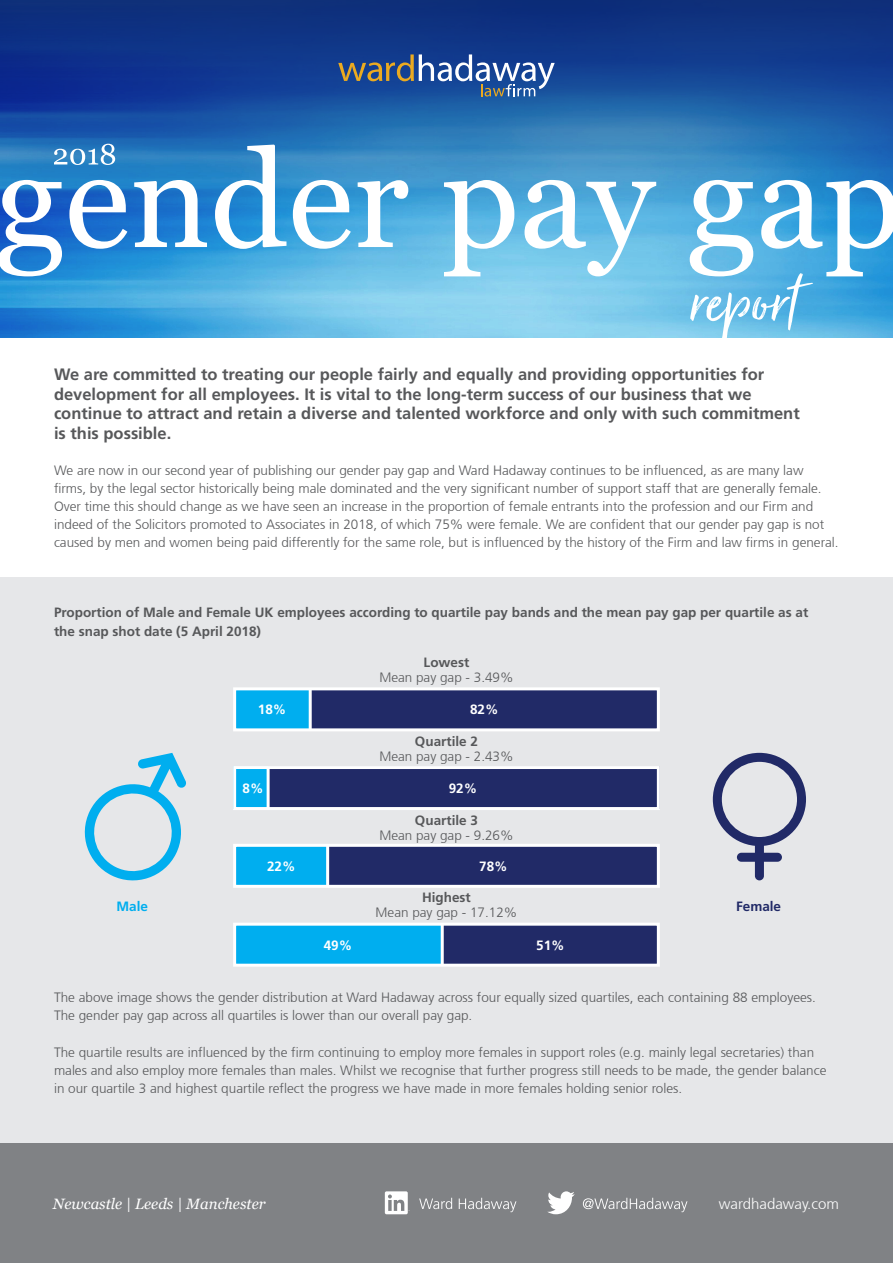
<style>
.page{position:relative;width:893px;height:1263px;background:#fff}
.page>*{position:absolute;margin:0;border:0;box-sizing:border-box;transform-origin:0 0}
.t1{font:700 16.5px/19.5px "Frutiger LT Pro";color:#57585a}
.t2{font:italic 15px "Georgia";color:#fff}
.t3{font:300 15px "Frutiger";color:#fff}
.t4{font:300 13.5px/18px "Frutiger";color:#57585a;text-align:center}
.t5{font:700 13.5px/18.8px "Frutiger LT Pro";color:#57585a}
.t6{font:700 13.5px "Frutiger LT Pro";color:#fff}
.t7{font:700 13.5px "Frutiger LT Pro";color:#212a67}
.t8{font:700 13.5px "Frutiger LT Pro";color:#00aeef}
.s1{font-family:"Frutiger LT Pro";font-weight:700}
</style>
<div class="page">
<div style="left:0;top:577px;width:893px;height:682px;background:#e6e7e9"></div>
<svg style="left:713px;top:753px;width:93px;height:127px"></svg>
<svg style="left:84px;top:753px;width:102px;height:128px"></svg>
<div style="left:310px;top:688px;width:349px;height:43px;background:#212a67"></div>
<div style="left:234px;top:688px;width:76px;height:43px;background:#00aeef"></div>
<div style="left:233px;top:687px;width:427px;height:44px;border:3px solid #fff"></div>
<hr style="left:309px;top:688px;width:3px;height:42px;background:#fff">
<div style="left:268px;top:766px;width:391px;height:43px;background:#212a67"></div>
<div style="left:234px;top:766px;width:34px;height:43px;background:#00aeef"></div>
<div style="left:233px;top:766px;width:427px;height:44px;border:3px solid #fff"></div>
<hr style="left:267px;top:767px;width:3px;height:42px;background:#fff">
<div style="left:327px;top:844px;width:332px;height:43px;background:#212a67"></div>
<div style="left:234px;top:844px;width:93px;height:43px;background:#00aeef"></div>
<div style="left:233px;top:844px;width:427px;height:44px;border:3px solid #fff"></div>
<hr style="left:326px;top:845px;width:3px;height:42px;background:#fff">
<div style="left:442px;top:923px;width:217px;height:43px;background:#212a67"></div>
<div style="left:234px;top:923px;width:208px;height:43px;background:#00aeef"></div>
<div style="left:233px;top:923px;width:427px;height:44px;border:3px solid #fff"></div>
<hr style="left:441px;top:924px;width:3px;height:42px;background:#fff">
<img style="left:0;top:276px;width:893px;height:61px">
<svg style="left:0;top:0;width:893px;height:145px;background:#154695"></svg>
<svg style="left:338px;top:54px;width:217px;height:43px;background:#42639a"></svg>
<svg style="left:0;top:145px;width:893px;height:131px"></svg>
<div style="left:0;top:1144px;width:893px;height:119px;background:#808285"></div>
<svg style="left:385px;top:1191px;width:25px;height:23px"></svg>
<svg style="left:547px;top:1191px;width:28px;height:23px"></svg>
<svg style="left:583px;top:1198px;width:104px;height:14px"></svg>
<svg style="left:419px;top:1198px;width:97px;height:14px"></svg>
<svg style="left:690px;top:273px;width:123px;height:65px;background:#7bc5e9"></svg>
<svg style="left:54px;top:144px;width:61px;height:21px"></svg>
<p class="t1" style="left:54px;top:365px;width:747px">We are committed to treating our people fairly and equally and providing opportunities for development for all employees. It is vital to the long-term success of our business that we continue to attract and retain a diverse and talented workforce and only with such commitment is this possible.</p>
<p class="t4" style="left:54px;top:462px;width:786px;text-align:left">We are now in our second year of publishing our gender pay gap and Ward Hadaway continues to be influenced, as are many law firms, by the legal sector historically being male dominated and the very significant number of support staff that are generally female.<br>Over time this should change as we have seen an increase in the proportion of female entrants into the profession and our Firm and indeed of the Solicitors promoted to Associates in 2018, of which 75% were female. We are confident that our gender pay gap is not caused by men and women being paid differently for the same role, but is influenced by the history of the Firm and law firms in general.</p>
<p class="t5" style="left:54px;top:603px;width:756px">Proportion of Male and Female UK employees according to quartile pay bands and the mean pay gap per quartile as at the snap shot date (5 April 2018)</p>
<p class="t4" style="left:379px;top:655px;width:136px;line-height:15px"><span class="s1">Lowest<br></span>Mean pay gap - 3.49%</p>
<p class="t6" style="left:258px;top:702px;width:30px">18%</p>
<p class="t6" style="left:470px;top:702px;width:30px">82%</p>
<p class="t4" style="left:379px;top:734px;width:136px;line-height:15px"><span class="s1">Quartile 2<br></span>Mean pay gap - 2.43%</p>
<p class="t6" style="left:242px;top:780px;width:23px">8%</p>
<p class="t6" style="left:449px;top:781px;width:30px">92%</p>
<p class="t4" style="left:379px;top:812px;width:136px;line-height:15px"><span class="s1">Quartile 3<br></span>Mean pay gap - 9.26%</p>
<p class="t6" style="left:267px;top:858px;width:30px">22%</p>
<p class="t6" style="left:479px;top:858px;width:30px">78%</p>
<p class="t4" style="left:376px;top:890px;width:143px;line-height:15px"><span class="s1">Highest<br></span>Mean pay gap - 17.12%</p>
<p class="t8" style="left:116px;top:899px;width:33px">Male</p>
<p class="t7" style="left:736px;top:899px;width:47px">Female</p>
<p class="t6" style="left:324px;top:937px;width:30px">49%</p>
<p class="t6" style="left:536px;top:937px;width:30px">51%</p>
<p class="t4" style="left:54px;top:989px;width:763px;text-align:left">The above image shows the gender distribution at Ward Hadaway across four equally sized quartiles, each containing 88 employees.<br>The gender pay gap across all quartiles is lower than our overall pay gap.</p>
<p class="t4" style="left:54px;top:1043px;width:774px;text-align:left">The quartile results are influenced by the firm continuing to employ more females in support roles (e.g. mainly legal secretaries) than males and also employ more females than males. Whilst we recognise that further progress still needs to be made, the gender balance in our quartile 3 and highest quartile reflect the progress we have made in more females holding senior roles.</p>
<p class="t2" style="left:53px;top:1193px;width:214px">Newcastle | Leeds | Manchester</p>
<p class="t3" style="left:719px;top:1195px;width:122px">wardhadaway.com</p>
</div>
